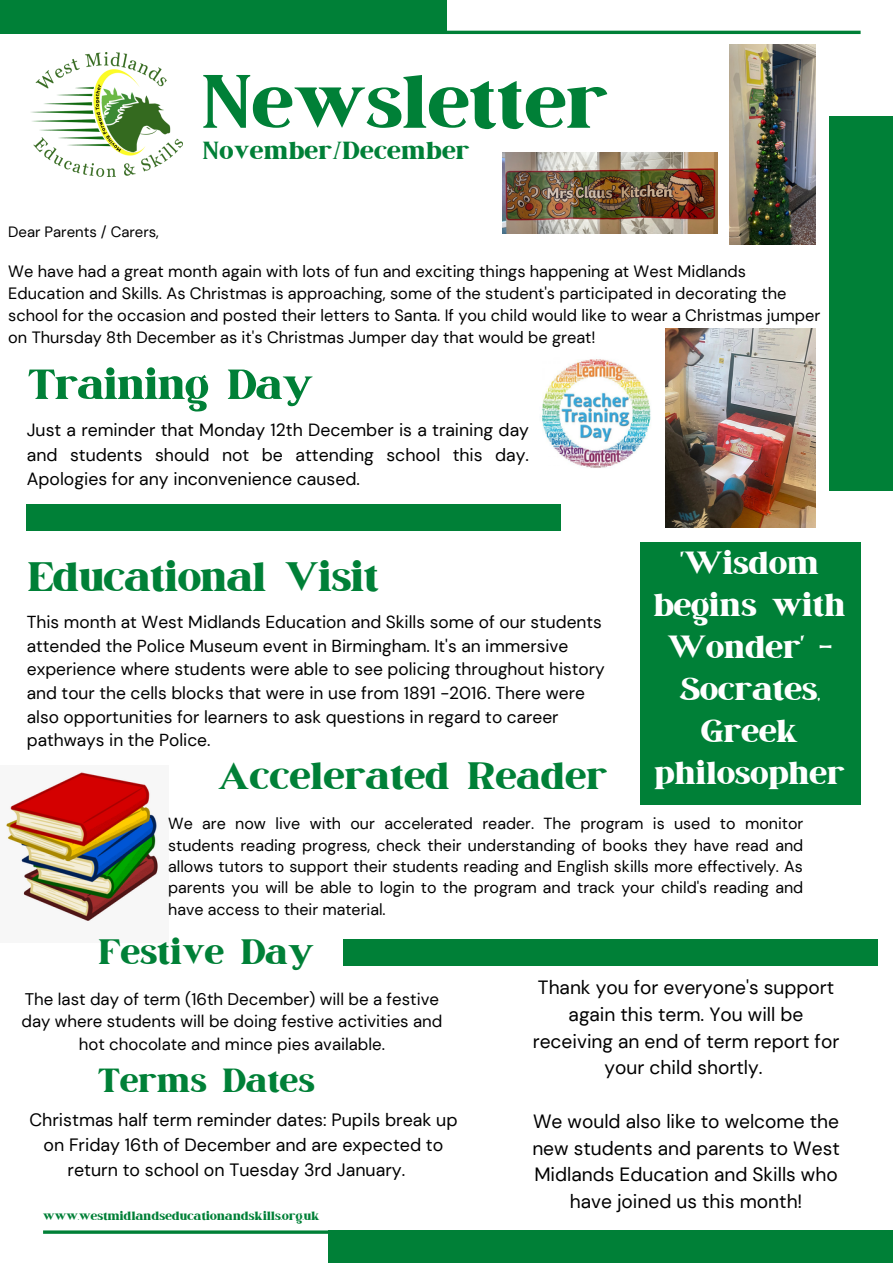
<style>
.page{position:relative;width:893px;height:1264px;background:#fff}
.page>*{position:absolute;margin:0;border:0;box-sizing:border-box;transform-origin:0 0}
.t1{font:89.85px "March";color:#008037}
.t2{font:50.1px "March";letter-spacing:-.015em;color:#008037}
.t3{font:49.05px "March";letter-spacing:-.015em;color:#008037}
.t4{font:45.45px "March";color:#008037}
.t5{font:42px "March";color:#008037}
.t6{font:39.9px "March";color:#008037}
.t7{font:38.25px/42px "March";letter-spacing:-.005em;color:#fff;text-align:center}
.t8{font:29.55px "March";letter-spacing:.01em;color:#008037}
.t9{font:19.2px/26.7px "DM Sans";color:#000;text-align:center}
.t10{font:17.85px "DM Sans";color:#000}
.t11{font:17.7px/24.3px "DM Sans";color:#000;text-align:justify}
.t12{font:17.4px/23.5px "DM Sans";color:#000}
.t13{font:16.8px/22.5px "DM Sans";color:#000;text-align:center}
.t14{font:16.35px/22.2px "DM Sans";color:#000}
.t15{font:16.05px/21.3px "DM Sans";color:#000;text-align:justify}
.t16{font:14.85px "DM Sans";color:#000}
.t17{font:14.55px "March";color:#008037}
</style>
<div class="page">
<div style="left:0;top:0;width:446px;height:34px;background:#008037"></div>
<div style="left:829px;top:117px;width:63px;height:374px;background:#008037"></div>
<div style="left:640px;top:542px;width:220px;height:262px;background:#008037"></div>
<div style="left:26px;top:504px;width:534px;height:27px;background:#008037"></div>
<div style="left:328px;top:1230px;width:564px;height:32px;background:#008037"></div>
<hr style="left:43px;top:1230px;width:567px;height:3px;background:#008037">
<hr style="left:350px;top:31px;width:510px;height:3px;background:#008037">
<img style="left:31px;top:52px;width:151px;height:124px">
<img style="left:6px;top:771px;width:152px;height:150px">
<img style="left:729px;top:44px;width:86px;height:201px">
<img style="left:502px;top:152px;width:215px;height:81px">
<img style="left:542px;top:359px;width:109px;height:109px">
<img style="left:665px;top:329px;width:150px;height:199px">
<div style="left:344px;top:939px;width:533px;height:27px;background:#008037"></div>
<h1 class="t1" style="left:203px;top:60px;width:407px">Newsletter</h1>
<h3 class="t8" style="left:203px;top:136px;width:268px">November/December</h3>
<p class="t16" style="left:8px;top:222px;width:152px">Dear Parents / Carers,</p>
<p class="t14" style="left:8px;top:260px;width:813px">We have had a great month again with lots of fun and exciting things happening at West Midlands Education and Skills. As Christmas is approaching, some of the student's participated in decorating the school for the occasion and posted their letters to Santa. If you child would like to wear a Christmas jumper on Thursday 8th December as it's Christmas Jumper day that would be great!</p>
<h2 class="t2" style="left:28px;top:361px;width:286px">Training Day</h2>
<p class="t11" style="left:27px;top:418px;width:503px">Just a reminder that Monday 12th December is a training day and students should not be attending school this day.<br>Apologies for any inconvenience caused.</p>
<h3 class="t3" style="left:28px;top:554px;width:352px">Educational Visit</h3>
<p class="t12" style="left:27px;top:610px;width:579px">This month at West Midlands Education and Skills some of our students attended the Police Museum event in Birmingham. It's an immersive experience where students were able to see policing throughout history and tour the cells blocks that were in use from 1891 -2016. There were also opportunities for learners to ask questions in regard to career pathways in the Police.</p>
<h3 class="t4" style="left:218px;top:755px;width:391px">Accelerated Reader</h3>
<h3 class="t7" style="left:654px;top:543px;width:193px">'Wisdom begins with<br>Wonder' -<br>Socrates,<br>Greek philosopher</h3>
<p class="t15" style="left:168px;top:813px;width:636px">We are now live with our accelerated reader. The program is used to monitor students reading progress, check their understanding of books they have read and allows tutors to support their students reading and English skills more effectively. As parents you will be able to login to the program and track your child's reading and have access to their material.</p>
<h3 class="t5" style="left:99px;top:932px;width:216px">Festive Day</h3>
<p class="t13" style="left:21px;top:987px;width:422px">The last day of term (16th December) will be a festive day where students will be doing festive activities and hot chocolate and mince pies available.</p>
<p class="t9" style="left:532px;top:974px;width:308px">Thank you for everyone's support again this term. You will be receiving an end of term report for your child shortly.</p>
<p class="t9" style="left:532px;top:1107px;width:309px">We would also like to welcome the new students and parents to West<br>Midlands Education and Skills who have joined us this month!</p>
<h3 class="t6" style="left:98px;top:1061px;width:218px">Terms Dates</h3>
<p class="t10" style="left:29px;top:1108px;width:429px">Christmas half term reminder dates: Pupils break up</p>
<p class="t10" style="left:44px;top:1133px;width:401px">on Friday 16th of December and are expected to</p>
<p class="t10" style="left:68px;top:1157px;width:339px">return to school on Tuesday 3rd January.</p>
<p class="t17" style="left:43px;top:1209px;width:278px">www.westmidlandseducationandskills.org.uk</p>
</div>
